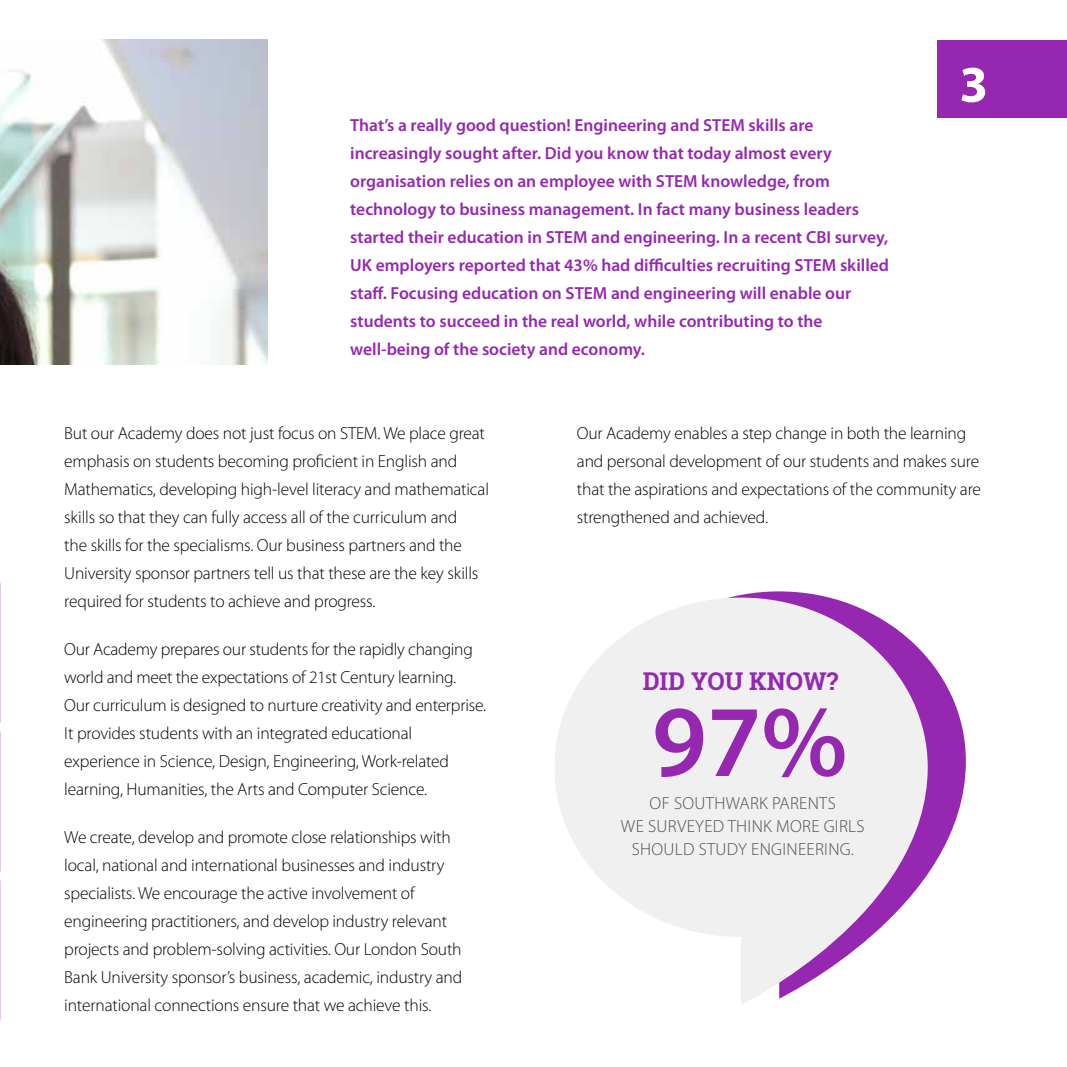
<style>
.page{position:relative;width:1067px;height:1067px;background:#fff}
.page>*{position:absolute;margin:0;border:0;box-sizing:border-box;transform-origin:0 0}
.t1{font:600 102.2px "Myriad Pro";color:#9527b1}
.t2{font:700 51.8px "Myriad Pro";color:#fff}
.t3{font:700 24.5px "Roboto Slab";color:#9527b1}
.t4{font:300 17.5px/28px "Myriad Pro";letter-spacing:-.01em;color:#000}
.t5{font:600 17.5px/28px "Myriad Pro";color:#9527b1}
.t6{font:300 17.5px "Myriad Pro";letter-spacing:.02em;color:#4e4e4d}
</style>
<div class="page">
<img style="left:0;top:40px;width:268px;height:325px">
<svg style="left:732px;top:591px;width:233px;height:284px"></svg>
<svg style="left:555px;top:597px;width:372px;height:407px;fill:#f0f0f0"></svg>
<div style="left:938px;top:40px;width:129px;height:77px;background:#9527b1"></div>
<p class="t5" style="left:350px;top:110px;width:540px">That’s a really good question! Engineering and STEM skills are increasingly sought after. Did you know that today almost every organisation relies on an employee with STEM knowledge, from technology to business management. In fact many business leaders started their education in STEM and engineering. In a recent CBI survey, UK employers reported that 43% had difficulties recruiting STEM skilled staff. Focusing education on STEM and engineering will enable our students to succeed in the real world, while contributing to the well-being of the society and economy.</p>
<h2 class="t2" style="left:959px;top:51px;width:30px">3</h2>
<p class="t4" style="left:64px;top:419px;width:426px">But our Academy does not just focus on STEM. We place great emphasis on students becoming proficient in English and Mathematics, developing high-level literacy and mathematical skills so that they can fully access all of the curriculum and<br>the skills for the specialisms. Our business partners and the University sponsor partners tell us that these are the key skills required for students to achieve and progress.</p>
<p class="t4" style="left:64px;top:635px;width:423px">Our Academy prepares our students for the rapidly changing world and meet the expectations of 21st Century learning.<br>Our curriculum is designed to nurture creativity and enterprise.<br>It provides students with an integrated educational experience in Science, Design, Engineering, Work-related learning, Humanities, the Arts and Computer Science.</p>
<p class="t4" style="left:64px;top:823px;width:399px">We create, develop and promote close relationships with local, national and international businesses and industry specialists. We encourage the active involvement of engineering practitioners, and develop industry relevant projects and problem-solving activities. Our London South Bank University sponsor’s business, academic, industry and international connections ensure that we achieve this.</p>
<p class="t4" style="left:577px;top:419px;width:405px">Our Academy enables a step change in both the learning and personal development of our students and makes sure that the aspirations and expectations of the community are strengthened and achieved.</p>
<h3 class="t3" style="left:642px;top:664px;width:145px">DID YOU KNOW</h3>
<h3 class="t3" style="left:826px;top:664px;width:13px">?</h3>
<h1 class="t1" style="left:652px;top:676px;width:197px">97%</h1>
<p class="t6" style="left:649px;top:792px;width:45px">of Southwa</p>
<p class="t6" style="left:750px;top:792px;width:79px">rk parents</p>
<p class="t6" style="left:621px;top:815px;width:236px">we su rveyed thi nk more girls</p>
<p class="t6" style="left:631px;top:838px;width:12px">should</p>
<p class="t6" style="left:698px;top:838px;width:11px">stud</p>
<p class="t6" style="left:738px;top:838px;width:117px">y engi neeri ng.</p>
</div>
